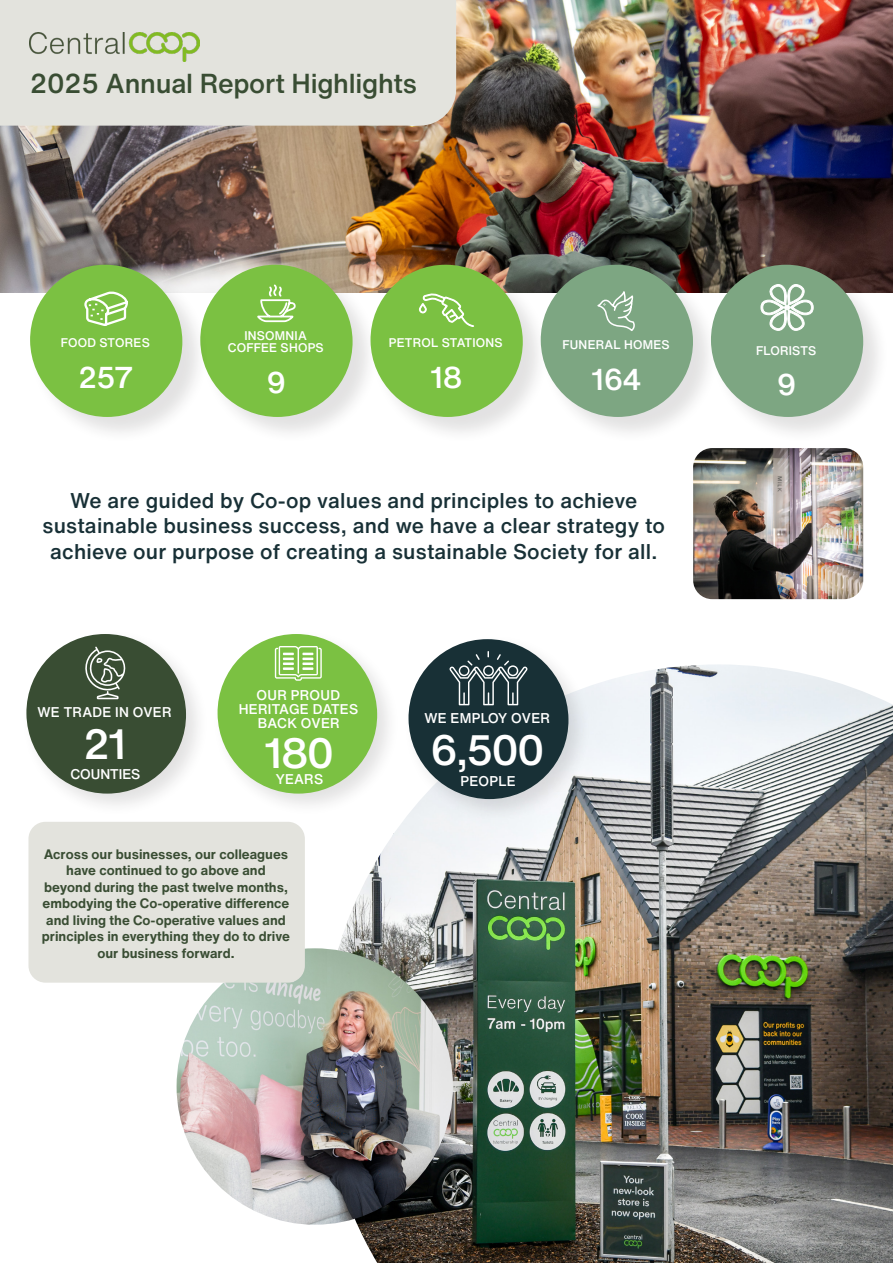
<style>
.page{position:relative;width:893px;height:1263px;background:#fff}
.page>*{position:absolute;margin:0;border:0;box-sizing:border-box;transform-origin:0 0}
.key-stat-text-small{font:500 41.85px "Helvetica Now Text";color:#fff}
.stats{font:500 41.7px "Helvetica Now Text";color:#fff}
.key-stat-small{font:500 29.7px "Helvetica Now Text";color:#fff}
.Front_cover_H1{font:500 27px "Helvetica Now Text";letter-spacing:-.01em;color:#394d33}
.intro-large{font:500 21px/25.5px "Helvetica Now Text";letter-spacing:.01em;color:#183036;text-align:center}
.key-stat-text-small-2{font:500 13.95px/14px "Helvetica Now Text";color:#fff;text-align:center}
.stats-txt{font:500 13.95px "Helvetica Now Text";color:#fff}
.intro-large-2{font:700 13.5px/16.5px "Helvetica Now Text";color:#394d33;text-align:center}
.key-stat-text-small-3{font:500 12.3px/12.3px "Helvetica Now Text";color:#fff;text-align:center}
</style>
<div class="page">
<img style="left:0;top:0;width:893px;height:292px">
<div style="left:0;top:0;width:456px;height:126px;background:#e3e3dd"></div>
<div style="left:200px;top:264px;width:179px;height:180px;background:#231f20;opacity:.13"></div>
<svg style="left:209px;top:265px;width:145px;height:152px;background:#90c660"></svg>
<div style="left:370px;top:264px;width:179px;height:180px;background:#231f20;opacity:.13"></div>
<svg style="left:369px;top:265px;width:155px;height:152px;background:#91c360"></svg>
<div style="left:540px;top:264px;width:180px;height:180px;background:#231f20;opacity:.13"></div>
<svg style="left:540px;top:265px;width:154px;height:152px;background:#89a88c"></svg>
<div style="left:711px;top:264px;width:179px;height:180px;background:#231f20;opacity:.13"></div>
<svg style="left:710px;top:265px;width:154px;height:152px;background:#8daa8e"></svg>
<div style="left:30px;top:264px;width:179px;height:180px;background:#231f20;opacity:.13"></div>
<svg style="left:29px;top:265px;width:154px;height:152px;background:#91c666"></svg>
<img style="left:335px;top:664px;width:558px;height:599px">
<img style="left:177px;top:948px;width:276px;height:277px;border-radius:138px">
<div style="left:28px;top:822px;width:277px;height:161px;background:#e3e3dd;border-radius:17px"></div>
<img style="left:30px;top:32px;width:170px;height:30px">
<div style="left:212px;top:629px;width:188px;height:188px;background:#231f20;opacity:.13"></div>
<svg style="left:216px;top:634px;width:162px;height:160px"></svg>
<div style="left:21px;top:629px;width:188px;height:188px;background:#231f20;opacity:.13"></div>
<svg style="left:25px;top:634px;width:162px;height:160px"></svg>
<div style="left:404px;top:634px;width:188px;height:188px;background:#231f20;opacity:.13"></div>
<svg style="left:407px;top:639px;width:162px;height:160px"></svg>
<img style="left:693px;top:448px;width:170px;height:151px">
<p class="Front_cover_H1" style="left:30px;top:65px;width:389px">2025 Annual Report Highlights</p>
<p class="key-stat-text-small-3" style="left:61px;top:336px;width:91px">FOOD STORES</p>
<p class="key-stat-small" style="left:78px;top:357px;width:58px">257</p>
<p class="key-stat-text-small-3" style="left:228px;top:329px;width:98px">INSOMNIA<br>COFFEE SHOPS</p>
<p class="key-stat-small" style="left:267px;top:362px;width:21px">9</p>
<p class="key-stat-text-small-3" style="left:389px;top:337px;width:116px">PETROL STATIONS</p>
<p class="key-stat-small" style="left:430px;top:358px;width:34px">18</p>
<p class="key-stat-text-small-3" style="left:562px;top:338px;width:109px">FUNERAL HOMES</p>
<p class="key-stat-small" style="left:592px;top:359px;width:52px">164</p>
<p class="intro-large" style="left:43px;top:488px;width:624px">We are guided by Co-op values and principles to achieve sustainable business success, and we have a clear strategy to achieve our purpose of creating a sustainable Society for all.</p>
<p class="stats-txt" style="left:37px;top:703px;width:136px">WE TRADE IN OVER</p>
<p class="stats" style="left:83px;top:716px;width:46px">21</p>
<p class="stats-txt" style="left:70px;top:764px;width:72px">COUNTIES</p>
<p class="key-stat-text-small-2" style="left:239px;top:688px;width:121px">OUR PROUD<br>HERITAGE DATES<br>BACK OVER</p>
<p class="stats" style="left:264px;top:725px;width:72px">180</p>
<p class="stats-txt" style="left:276px;top:770px;width:49px">YEARS</p>
<p class="intro-large-2" style="left:42px;top:846px;width:250px">Across our businesses, our colleagues have continued to go above and beyond during the past twelve months, embodying the Co-operative difference and living the Co-operative values and principles in everything they do to drive our business forward.</p>
<p class="key-stat-text-small-2" style="left:424px;top:711px;width:128px">WE EMPLOY OVER</p>
<p class="key-stat-text-small" style="left:431px;top:722px;width:116px">6,500</p>
<p class="stats-txt" style="left:460px;top:772px;width:57px">PEOPLE</p>
<p class="key-stat-text-small-3" style="left:756px;top:344px;width:62px">FLORISTS</p>
<p class="key-stat-small" style="left:777px;top:365px;width:21px">9</p>
</div>
